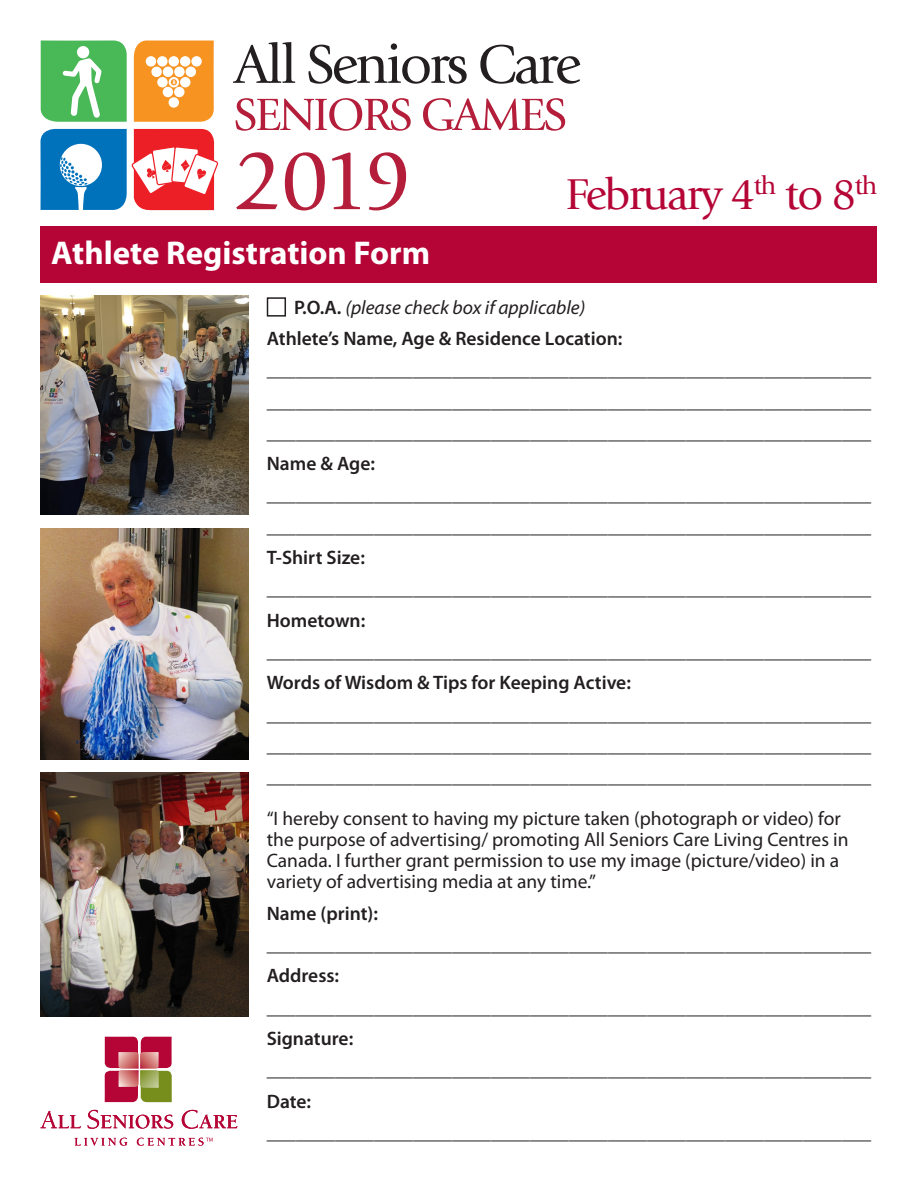
<style>
.page{position:relative;width:918px;height:1188px;background:#fff}
.page>*{position:absolute;margin:0;border:0;box-sizing:border-box;transform-origin:0 0}
.t1{font:45px "Giovanni";letter-spacing:-.04em;color:#b50536}
.t2{font:700 33px "Myriad Pro";color:#fff}
.t3{font:600 19.5px/31.3px "Myriad Pro";color:#231f20}
.t4{font:19.5px/21px "Myriad Pro";color:#231f20}
.s1{font-weight:400;font-style:italic}
</style>
<div class="page">
<svg style="left:233px;top:42px;width:62px;height:41px"></svg>
<svg style="left:308px;top:43px;width:159px;height:41px"></svg>
<svg style="left:480px;top:45px;width:100px;height:39px"></svg>
<svg style="left:236px;top:98px;width:175px;height:33px"></svg>
<svg style="left:423px;top:98px;width:142px;height:33px"></svg>
<svg style="left:41px;top:40px;width:86px;height:82px;background:#68c474"></svg>
<svg style="left:40px;top:129px;width:178px;height:82px"></svg>
<svg style="left:134px;top:41px;width:80px;height:81px"></svg>
<svg style="left:236px;top:152px;width:42px;height:57px"></svg>
<svg style="left:285px;top:152px;width:40px;height:58px"></svg>
<svg style="left:332px;top:152px;width:28px;height:57px"></svg>
<svg style="left:369px;top:152px;width:37px;height:58px"></svg>
<img style="left:40px;top:296px;width:209px;height:219px">
<img style="left:40px;top:529px;width:209px;height:231px">
<img style="left:40px;top:773px;width:209px;height:244px">
<div style="left:40px;top:227px;width:838px;height:56px;background:#b50536"></div>
<svg style="left:41px;top:1111px;width:40px;height:17px"></svg>
<svg style="left:88px;top:1110px;width:85px;height:19px"></svg>
<svg style="left:182px;top:1110px;width:55px;height:19px"></svg>
<svg style="left:75px;top:1138px;width:52px;height:8px"></svg>
<svg style="left:105px;top:1037px;width:67px;height:65px;background:#b75555"></svg>
<svg style="left:137px;top:1138px;width:76px;height:8px"></svg>
<div style="left:267px;top:297px;width:19px;height:20px;border:2px solid #231f20"></div>
<h1 class="t1" style="left:566px;top:169px;width:313px">February 4<sup>th</sup> to 8<sup>th</sup></h1>
<h2 class="t2" style="left:51px;top:235px;width:380px">Athlete Registration Form</h2>
<p class="t3" style="left:267px;top:292px;width:606px;text-indent:27px">P.O.A. <span class="s1">(please check box if applicable)<br></span>Athlete’s Name, Age &amp; Residence Location: ______________________________________________________________ ______________________________________________________________ ______________________________________________________________ Name &amp; Age: ______________________________________________________________ ______________________________________________________________ T-Shirt Size: ______________________________________________________________ Hometown: ______________________________________________________________ Words of Wisdom &amp; Tips for Keeping Active: ______________________________________________________________ ______________________________________________________________ ______________________________________________________________</p>
<p class="t4" style="left:267px;top:809px;width:583px">“I hereby consent to having my picture taken (photograph or video) for the purpose of advertising/ promoting All Seniors Care Living Centres in Canada. I further grant permission to use my image (picture/video) in a variety of advertising media at any time.”</p>
<p class="t3" style="left:267px;top:898px;width:606px">Name (print): ______________________________________________________________ Address: ______________________________________________________________ Signature: ______________________________________________________________ Date: ______________________________________________________________</p>
</div>
